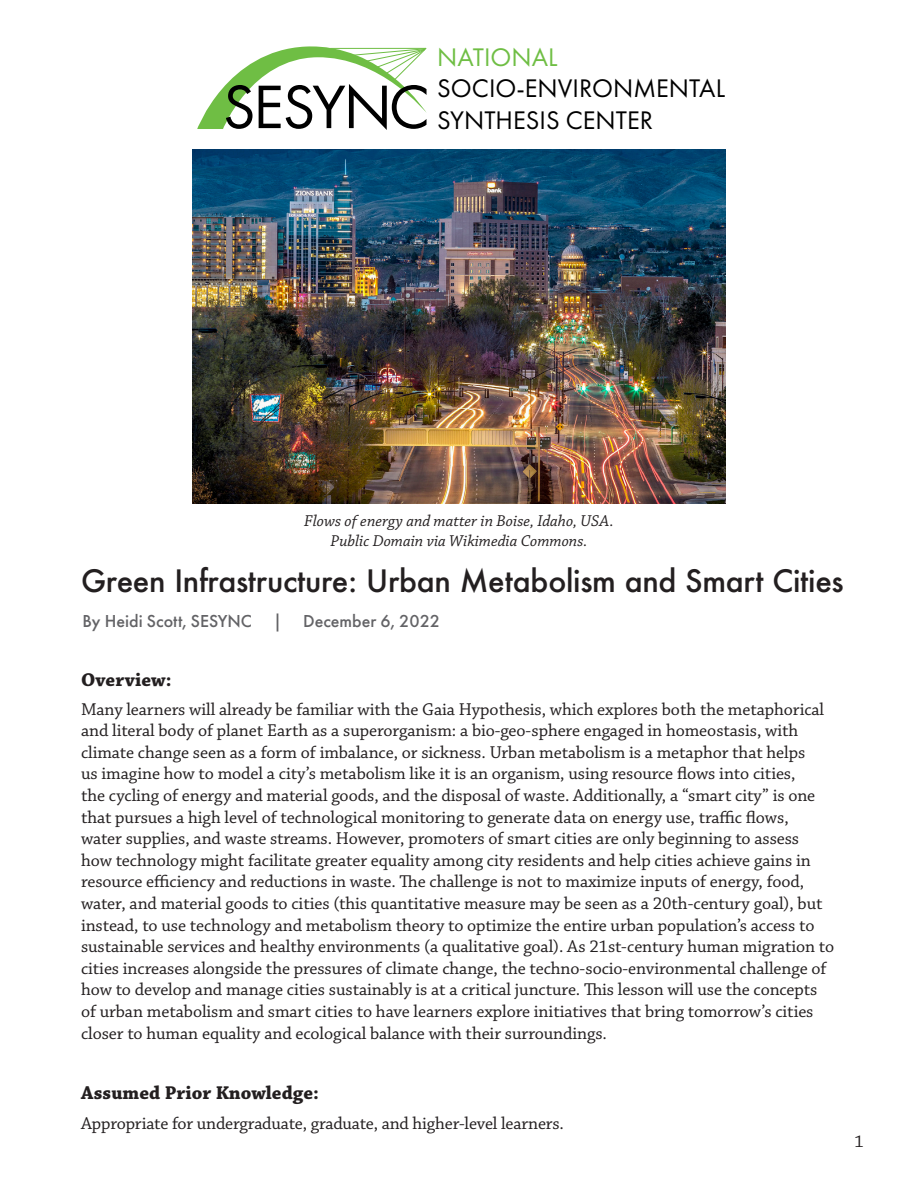
<style>
.page{position:relative;width:918px;height:1188px;background:#fff}
.page>*{position:absolute;margin:0;border:0;box-sizing:border-box;transform-origin:0 0}
.t1{font:63.6px "Futura PT";letter-spacing:-.04em;color:#000}
.t2{font:500 30px "Futura";letter-spacing:-.01em;color:#231f20}
.t3{font:26.4px/31.7px "Futura PT";color:#000}
.t4{font:700 19.5px "Chaparral Pro";color:#231f20}
.t5{font:18px/21.6px "Chaparral Pro";letter-spacing:-.005em;color:#231f20}
.t6{font:500 18px "Futura PT";color:#636366}
.t7{font:italic 16.5px "Chaparral Pro";color:#231f20}
.s1{color:#6fbe44}
</style>
<div class="page">
<svg style="left:197px;top:46px;width:230px;height:83px"></svg>
<img style="left:193px;top:149px;width:532px;height:355px">
<p class="t1" style="left:223px;top:69px;width:208px">SESYNC</p>
<p class="t3" style="left:437px;top:41px;width:289px"><span class="s1">NATIONAL<br></span>SOCIO-ENVIRONMENTAL<br>SYNTHESIS CENTER</p>
<p class="t7" style="left:304px;top:512px;width:311px">Flows of energy and matter in Boise, Idaho, USA.</p>
<p class="t7" style="left:330px;top:532px;width:259px">Public Domain via Wikimedia Commons.</p>
<p class="t2" style="left:81px;top:560px;width:764px">Green Infrastructure: Urban Metabolism and Smart Cities</p>
<p class="t6" style="left:82px;top:610px;width:359px">By Heidi Scott, SESYNC | December 6, 2022</p>
<p class="t4" style="left:81px;top:669px;width:92px">Overview:</p>
<p class="t5" style="left:81px;top:699px;width:755px">Many learners will already be familiar with the Gaia Hypothesis, which explores both the metaphorical and literal body of planet Earth as a superorganism: a bio-geo-sphere engaged in homeostasis, with climate change seen as a form of imbalance, or sickness. Urban metabolism is a metaphor that helps<br>us imagine how to model a city’s metabolism like it is an organism, using resource flows into cities,<br>the cycling of energy and material goods, and the disposal of waste. Additionally, a “smart city” is one that pursues a high level of technological monitoring to generate data on energy use, traffic flows, water supplies, and waste streams. However, promoters of smart cities are only beginning to assess how technology might facilitate greater equality among city residents and help cities achieve gains in resource efficiency and reductions in waste. The challenge is not to maximize inputs of energy, food, water, and material goods to cities (this quantitative measure may be seen as a 20th-century goal), but instead, to use technology and metabolism theory to optimize the entire urban population’s access to sustainable services and healthy environments (a qualitative goal). As 21st-century human migration to cities increases alongside the pressures of climate change, the techno-socio-environmental challenge of how to develop and manage cities sustainably is at a critical juncture. This lesson will use the concepts of urban metabolism and smart cities to have learners explore initiatives that bring tomorrow’s cities closer to human equality and ecological balance with their surroundings.</p>
<p class="t4" style="left:81px;top:1081px;width:239px">Assumed Prior Knowledge:</p>
<p class="t5" style="left:81px;top:1113px;width:484px">Appropriate for undergraduate, graduate, and higher-level learners.</p>
<p class="t5" style="left:855px;top:1132px;width:11px">1</p>
</div>
